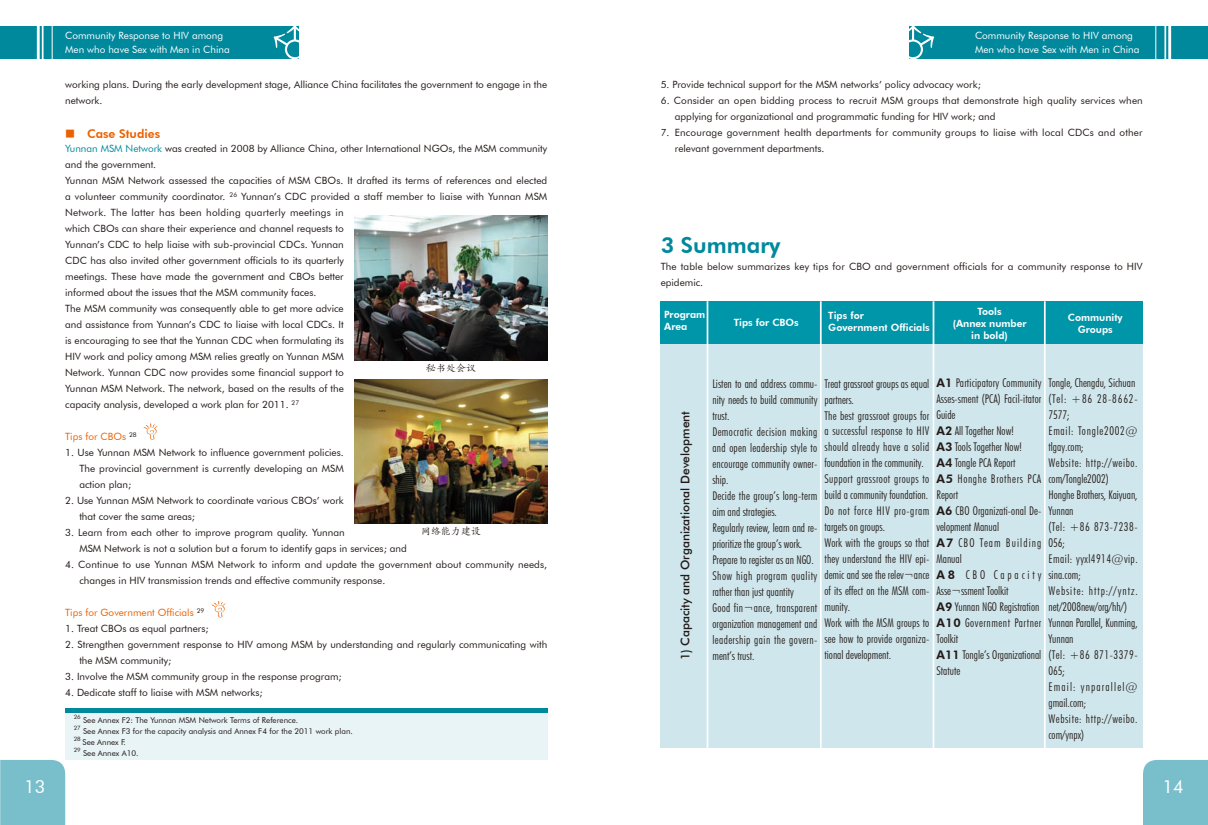
<style>
.page{position:relative;width:1208px;height:825px;background:#fff}
.page>*{position:absolute;margin:0;border:0;box-sizing:border-box;transform-origin:0 0}
.t1{font:800 22px "Futura BT";color:#00899d}
.t2{font:18px "Futura BT";color:#fff}
.t3{font:300 condensed 12px/16px "Futura BT";letter-spacing:.005em;color:#231916}
.t4{font:500 12px "Futura BT";color:#231916}
.t5{font:800 12px "Futura BT";color:#eb6101}
.t6{font:10px/16px "Futura BT";color:#231916}
.t7{font:10px/13.7px "Futura BT";color:#fff}
.t8{font:800 10px/12px "Futura BT";color:#fff}
.t9{font:10px "Futura BT";color:#eb6101}
.t10{font:10px "ST Kaiti";color:#231916}
.t11{font:8px "Futura BT";color:#231916}
.t12{font:6px "Futura BT";color:#231916}
.s1{font-family:"FZLTZHK GBK1 0";font-weight:400;font-size:10px}
.s2{color:#00899d}
.s3{font-weight:800;font-stretch:normal}
</style>
<div class="page">
<div style="left:0;top:26px;width:298px;height:32px;background:#00899d"></div>
<div style="left:0;top:760px;width:65px;height:65px;background:#79bfcb"></div>
<hr style="left:52px;top:25px;width:1px;height:35px;background:#fff">
<hr style="left:37px;top:25px;width:3px;height:35px;background:#fff">
<hr style="left:42px;top:25px;width:2px;height:35px;background:#fff">
<svg style="left:274px;top:26px;width:25px;height:33px"></svg>
<div style="left:909px;top:26px;width:299px;height:32px;background:#00899d"></div>
<div style="left:1143px;top:760px;width:65px;height:65px;background:#79bfcb"></div>
<hr style="left:1155px;top:25px;width:1px;height:35px;background:#fff">
<hr style="left:1168px;top:25px;width:3px;height:35px;background:#fff">
<hr style="left:1164px;top:25px;width:2px;height:35px;background:#fff">
<svg style="left:909px;top:26px;width:25px;height:33px"></svg>
<div style="left:65px;top:708px;width:482px;height:52px;background:#e9f4f7"></div>
<div style="left:65px;top:708px;width:482px;height:5px;background:#00899d"></div>
<div style="left:660px;top:301px;width:482px;height:42px;background:#0096aa"></div>
<div style="left:660px;top:344px;width:482px;height:404px;background:#cfe6ec"></div>
<img style="left:354px;top:215px;width:193px;height:145px">
<img style="left:354px;top:380px;width:193px;height:144px">
<hr style="left:706px;top:301px;width:2px;height:447px;background:#fff">
<hr style="left:820px;top:301px;width:1px;height:447px;background:#fff">
<hr style="left:932px;top:301px;width:2px;height:447px;background:#fff">
<hr style="left:1044px;top:301px;width:1px;height:447px;background:#fff">
<svg style="left:143px;top:423px;width:15px;height:17px"></svg>
<svg style="left:211px;top:601px;width:15px;height:17px"></svg>
<h2 class="t2" style="left:24px;top:775px;width:23px">13</h2>
<p class="t7" style="left:65px;top:29px;width:166px">Community Response to HIV among<br>Men who have Sex with Men in China</p>
<p class="t6" style="left:65px;top:76px;width:483px">working plans. During the early development stage, Alliance China facilitates the government to engage in the network.</p>
<p class="t5" style="left:65px;top:126px;width:96px"><span class="s1">■</span> Case Studies</p>
<p class="t6" style="left:65px;top:140px;width:483px"><span class="s2">Yunnan MSM Network</span> was created in 2008 by Alliance China, other International NGOs, the MSM community and the government.<br>Yunnan MSM Network assessed the capacities of MSM CBOs. It drafted its terms of references and elected a volunteer community coordinator. <sup>26</sup> Yunnan’s CDC provided a staff member to liaise with Yunnan MSM Network. The latter has been holding quarterly meetings in<br>which CBOs can share their experience and channel requests to<br>Yunnan’s CDC to help liaise with sub-provincial CDCs. Yunnan<br>CDC has also invited other government officials to its quarterly<br>meetings. These have made the government and CBOs better<br>informed about the issues that the MSM community faces.<br>The MSM community was consequently able to get more advice<br>and assistance from Yunnan’s CDC to liaise with local CDCs. It<br>is encouraging to see that the Yunnan CDC when formulating its<br>HIV work and policy among MSM relies greatly on Yunnan MSM<br>Network. Yunnan CDC now provides some financial support to<br>Yunnan MSM Network. The network, based on the results of the<br>capacity analysis, developed a work plan for 2011. <sup>27</sup></p>
<p class="t9" style="left:65px;top:430px;width:73px">Tips for CBOs <sup>28</sup></p>
<p class="t6" style="left:79px;top:444px;width:266px;text-align:justify;text-indent:-14px">1. Use Yunnan MSM Network to influence government policies.<br>The provincial government is currently developing an MSM action plan;</p>
<p class="t6" style="left:79px;top:492px;width:266px;text-indent:-14px">2. Use Yunnan MSM Network to coordinate various CBOs’ work that cover the same areas;</p>
<p class="t6" style="left:79px;top:524px;width:329px;text-indent:-14px">3. Learn from each other to improve program quality. Yunnan<br>MSM Network is not a solution but a forum to identify gaps in services; and</p>
<p class="t6" style="left:79px;top:556px;width:469px;text-indent:-14px">4. Continue to use Yunnan MSM Network to inform and update the government about community needs, changes in HIV transmission trends and effective community response.</p>
<p class="t9" style="left:65px;top:606px;width:141px">Tips for Government Officials <sup>29</sup></p>
<p class="t6" style="left:65px;top:620px;width:145px">1. Treat CBOs as equal partners;</p>
<p class="t6" style="left:79px;top:636px;width:469px;text-indent:-14px">2. Strengthen government response to HIV among MSM by understanding and regularly communicating with the MSM community;</p>
<p class="t6" style="left:65px;top:668px;width:278px">3. Involve the MSM community group in the response program;</p>
<p class="t6" style="left:65px;top:684px;width:199px">4. Dedicate staff to liaise with MSM networks;</p>
<p class="t10" style="left:426px;top:361px;width:51px">秘书处会议</p>
<p class="t10" style="left:421px;top:524px;width:61px">网络能力建设</p>
<p class="t12" style="left:74px;top:713px;width:9px">26</p>
<p class="t11" style="left:83px;top:715px;width:216px">See Annex F2: The Yunnan MSM Network Terms of Reference.</p>
<p class="t12" style="left:74px;top:724px;width:9px">27</p>
<p class="t11" style="left:83px;top:726px;width:271px">See Annex F3 for the capacity analysis and Annex F4 for the 2011 work plan.</p>
<p class="t12" style="left:74px;top:735px;width:9px">28</p>
<p class="t11" style="left:83px;top:737px;width:45px">See Annex F.</p>
<p class="t12" style="left:74px;top:746px;width:9px">29</p>
<p class="t11" style="left:83px;top:748px;width:57px">See Annex A10.</p>
<p class="t7" style="left:975px;top:29px;width:166px">Community Response to HIV among<br>Men who have Sex with Men in China</p>
<p class="t6" style="left:660px;top:76px;width:322px">5. Provide technical support for the MSM networks’ policy advocacy work;</p>
<p class="t6" style="left:675px;top:92px;width:469px;text-indent:-14px">6. Consider an open bidding process to recruit MSM groups that demonstrate high quality services when applying for organizational and programmatic funding for HIV work; and</p>
<p class="t6" style="left:675px;top:124px;width:469px;text-indent:-14px">7. Encourage government health departments for community groups to liaise with local CDCs and other relevant government departments.</p>
<h1 class="t1" style="left:660px;top:232px;width:121px">3 Summary</h1>
<p class="t6" style="left:660px;top:259px;width:483px">The table below summarizes key tips for CBO and government officials for a community response to HIV epidemic.</p>
<p class="t8" style="left:664px;top:309px;width:42px">Program<br>Area</p>
<p class="t8" style="left:733px;top:316px;width:66px">Tips for CBOs</p>
<p class="t8" style="left:828px;top:309px;width:103px">Tips for<br>Government Officials</p>
<p class="t8" style="left:952px;top:305px;width:75px;text-align:center">Tools<br>(Annex number in bold)</p>
<p class="t8" style="left:1067px;top:311px;width:56px;text-align:center">Community<br>Groups</p>
<p class="t4" style="left:678px;top:660px;width:251px;rotate:-90deg">1) Capacity and Organizational Development</p>
<p class="t3" style="left:712px;top:375px;width:106px">Listen to and address commu&shy;nity needs to build community trust.<br>Democratic decision making and open leadership style to encourage community owner&shy;ship.<br>Decide the group’s long-term aim and strategies.<br>Regularly review, learn and re&shy;prioritize the group’s work.<br>Prepare to register as an NGO.<br>Show high program quality rather than just quantity<br>Good fin¬ance, transparent organization management and leadership gain the govern&shy;ment’s trust.</p>
<p class="t3" style="left:824px;top:375px;width:106px">Treat grassroot groups as equal partners.<br>The best grassroot groups for a successful response to HIV should already have a solid foundation in the community.<br>Support grassroot groups to build a community foundation.<br>Do not force HIV pro-gram targets on groups.<br>Work with the groups so that they understand the HIV epi&shy;demic and see the relev¬ance of its effect on the MSM com&shy;munity.<br>Work with the MSM groups to see how to provide organiza&shy;tional development.</p>
<p class="t3" style="left:1048px;top:375px;width:91px">Tongle, Chengdu, Sichuan (Tel: +86 28-8662-<br>7577;<br>Email: Tongle2002@ tlgay.com;<br>Website: http://weibo. com/Tongle2002)<br>Honghe Brothers, Kaiyuan,<br>Yunnan<br>(Tel: +86 873-7238-<br>056;<br>Email: yyxl4914@vip. sina.com;<br>Website: http://yntz. net/2008new/org/hh/)<br>Yunnan Parallel, Kunming,<br>Yunnan<br>(Tel: +86 871-3379-<br>065;<br>Email: ynparallel@ gmail.com;<br>Website: http://weibo. com/ynpx)</p>
<p class="t3" style="left:936px;top:375px;width:106px"><span class="s3">A1</span> Participatory Community<br>Asses-sment (PCA) Facil-itator<br>Guide<br><span class="s3">A2</span> All Together Now!<br><span class="s3">A3</span> Tools Together Now!<br><span class="s3">A4</span> Tongle PCA Report<br><span class="s3">A5</span> Honghe Brothers PCA<br>Report<br><span class="s3">A6</span> CBO Organizati-onal De&shy;velopment Manual<br><span class="s3">A7</span> CBO Team Building<br>Manual<br><span class="s3">A8</span> CBO Capacity<br>Asse¬ssment Toolkit<br><span class="s3">A9</span> Yunnan NGO Registration<br><span class="s3">A10</span> Government Partner<br>Toolkit<br><span class="s3">A11</span> Tongle’s Organizational<br>Statute</p>
<h2 class="t2" style="left:1162px;top:775px;width:23px">14</h2>
</div>
